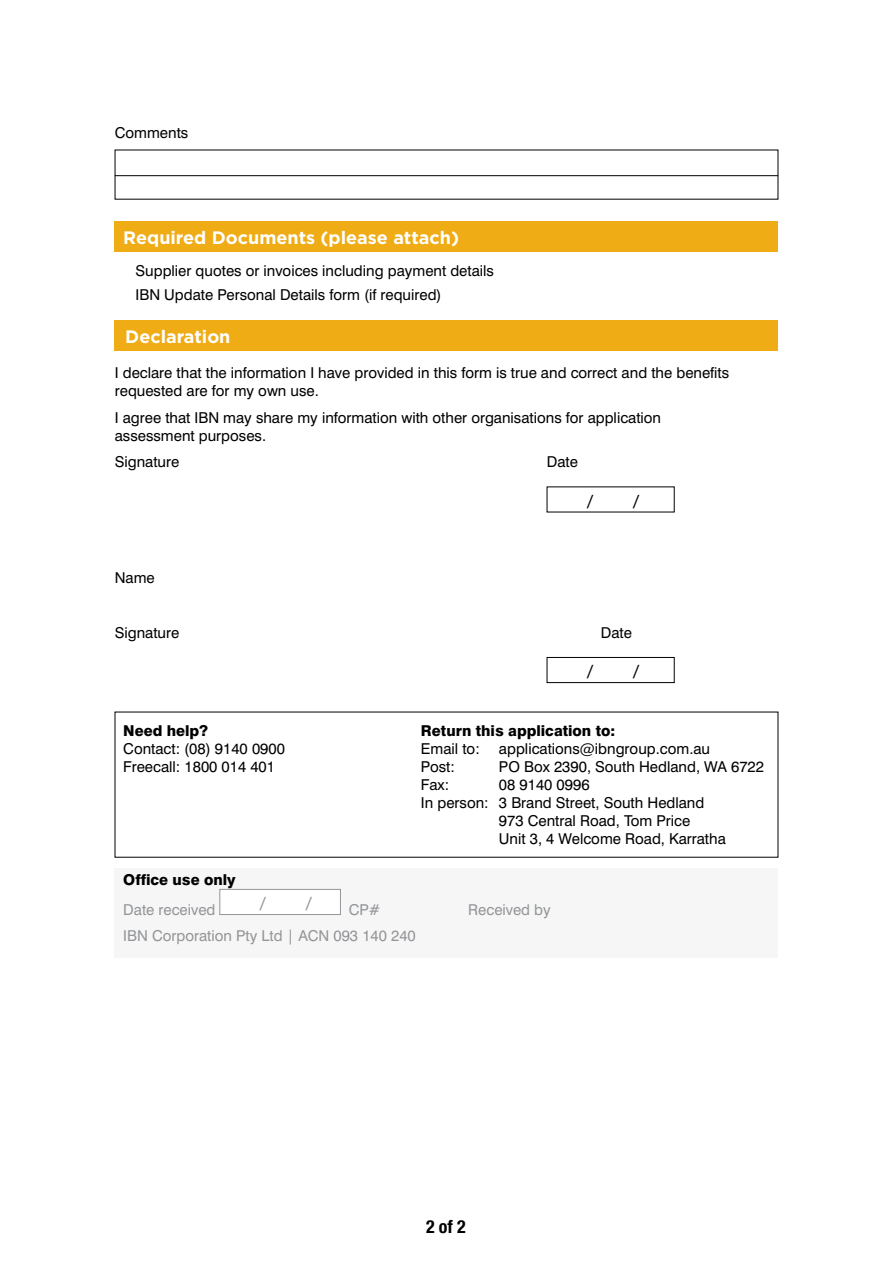
<style>
.page{position:relative;width:893px;height:1263px;background:#fff}
.page>*{position:absolute;margin:0;border:0;box-sizing:border-box;transform-origin:0 0}
.t1{font:700 18px "Gotham";color:#fff}
.t2{font:18px "Helvetica Neue LT Std";color:#000}
.t3{font:700 condensed 18px "Helvetica Neue LT Std";color:#000}
.t4{font:18px "Helvetica Neue LT Std";color:#939598}
.Question{font:15px/18px "Swiss 721 BT";color:#000}
.t5{font:15px "Swiss 721 BT";color:#939598}
.t6{font:800 15px "Swiss 721 BT";color:#000}
</style>
<div class="page">
<div style="left:115px;top:221px;width:663px;height:30px;background:#efac14"></div>
<div style="left:115px;top:320px;width:663px;height:31px;background:#efac14"></div>
<hr style="left:115px;top:175px;width:663px;height:1px;background:#000">
<div style="left:547px;top:657px;width:127px;height:26px;border:1px solid #000"></div>
<div style="left:115px;top:868px;width:663px;height:89px;background:#f6f6f6"></div>
<div style="left:220px;top:889px;width:120px;height:25px;background:#fff"></div>
<div style="left:220px;top:889px;width:121px;height:26px;border:1px solid #939598"></div>
<h4 class="Question" style="left:115px;top:124px;width:75px">Comments</h4>
<p class="t1" style="left:123px;top:227px;width:337px">Required Documents (please attach)</p>
<p class="Question" style="left:136px;top:259px;width:360px;line-height:23.9px">Supplier quotes or invoices including payment details<br>IBN Update Personal Details form (if required)</p>
<p class="t1" style="left:125px;top:326px;width:107px">Declaration</p>
<p class="Question" style="left:115px;top:364px;width:616px">I declare that the information I have provided in this form is true and correct and the benefits requested are for my own use.</p>
<p class="Question" style="left:115px;top:408px;width:548px">I agree that IBN may share my information with other organisations for application assessment purposes.</p>
<p class="Question" style="left:115px;top:453px;width:66px">Signature</p>
<p class="Question" style="left:547px;top:453px;width:33px">Date</p>
<p class="t2" style="left:587px;top:490px;width:7px">/</p>
<p class="t2" style="left:633px;top:490px;width:7px">/</p>
<p class="Question" style="left:115px;top:568px;width:42px">Name</p>
<p class="Question" style="left:115px;top:623px;width:66px">Signature</p>
<p class="Question" style="left:601px;top:623px;width:33px">Date</p>
<p class="t2" style="left:587px;top:661px;width:7px">/</p>
<p class="t2" style="left:633px;top:661px;width:7px">/</p>
<p class="t6" style="left:123px;top:722px;width:86px">Need help?</p>
<p class="Question" style="left:123px;top:740px;width:163px">Contact: (08) 9140 0900<br>Freecall: 1800 014 401</p>
<p class="t6" style="left:421px;top:722px;width:196px">Return this application to:</p>
<p class="Question" style="left:421px;top:740px;width:60px">Email to:</p>
<p class="Question" style="left:499px;top:740px;width:213px">applications@ibngroup.com.au</p>
<p class="Question" style="left:421px;top:758px;width:35px">Post:</p>
<p class="Question" style="left:499px;top:758px;width:267px">PO Box 2390, South Hedland, WA 6722</p>
<p class="Question" style="left:421px;top:776px;width:30px">Fax:</p>
<p class="Question" style="left:499px;top:776px;width:92px">08 9140 0996</p>
<p class="Question" style="left:421px;top:794px;width:285px">In person: 3 Brand Street, South Hedland</p>
<p class="Question" style="left:499px;top:812px;width:193px">973 Central Road, Tom Price</p>
<p class="Question" style="left:499px;top:830px;width:228px">Unit 3, 4 Welcome Road, Karratha</p>
<p class="t6" style="left:123px;top:871px;width:114px">Office use only</p>
<p class="t5" style="left:123px;top:900px;width:94px">Date received</p>
<p class="t4" style="left:260px;top:893px;width:7px">/</p>
<p class="t4" style="left:306px;top:893px;width:7px">/</p>
<p class="t5" style="left:349px;top:900px;width:33px">CP#</p>
<p class="t5" style="left:468px;top:900px;width:84px">Received by</p>
<p class="t5" style="left:123px;top:927px;width:294px">IBN Corporation Pty Ltd | ACN 093 140 240</p>
<p class="t3" style="left:426px;top:1216px;width:41px">2 of 2</p>
</div>
